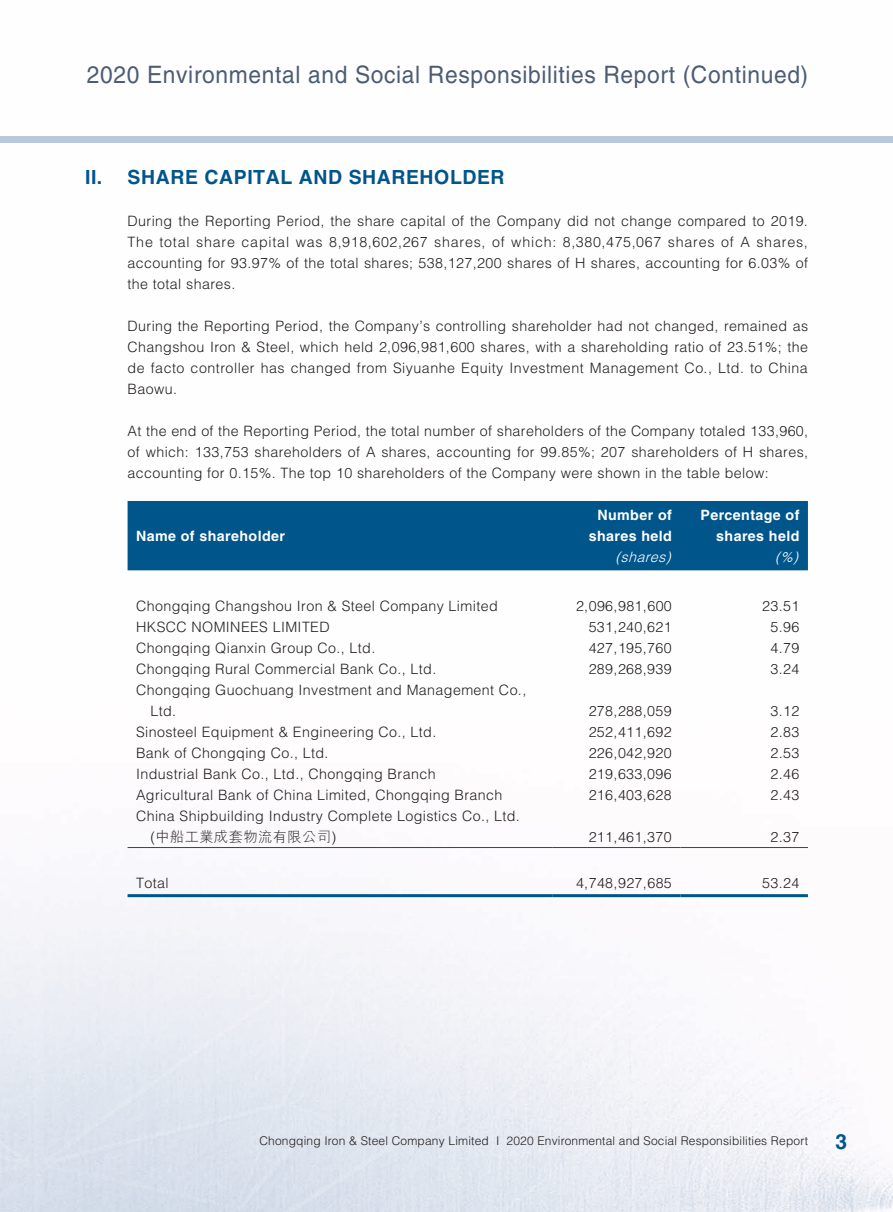
<style>
.page{position:relative;width:893px;height:1212px;background:#fff}
.page>*{position:absolute;margin:0;border:0;box-sizing:border-box;transform-origin:0 0}
.t1{font:24px "Helvetica LT Std";letter-spacing:.03em;color:#4b5d75;scale:.95 1}
.t2{font:700 21px "Helvetica LT Std";color:#00558b}
.t3{font:700 19.5px "Helvetica LT Std";letter-spacing:.03em;color:#00558b}
.t4{font:300 14.25px/21px "Helvetica LT Std";letter-spacing:.03em;color:#231f20;text-align:justify}
.t5{font:700 14.25px/21px "Helvetica LT Std";letter-spacing:.03em;color:#fff;text-align:right}
.t6{font:300 14.25px "M Hei HK";letter-spacing:.03em;color:#231f20}
.t7{font:italic 300 14.25px "Helvetica LT Std";color:#fff}
.t8{font:300 12px "Helvetica LT Std";letter-spacing:.015em;color:#231f20}
.s1{font-family:"Helvetica LT Std"}
</style>
<div class="page">
<img style="left:0;top:142px;width:893px;height:1070px">
<div style="left:0;top:136px;width:893px;height:6px;background:#b6c8dc"></div>
<div style="left:128px;top:501px;width:680px;height:69px;background:#00558b"></div>
<hr style="left:128px;top:847px;width:425px;height:1px;background:#00558b">
<hr style="left:553px;top:847px;width:127px;height:1px;background:#00558b">
<hr style="left:680px;top:847px;width:128px;height:1px;background:#00558b">
<hr style="left:128px;top:894px;width:425px;height:3px;background:#00558b">
<hr style="left:553px;top:894px;width:127px;height:3px;background:#00558b">
<hr style="left:680px;top:894px;width:128px;height:3px;background:#00558b">
<h1 class="t1" style="left:87px;top:61px;width:761px">2020 Environmental and Social Responsibilities Report (Continued)</h1>
<h3 class="t3" style="left:85px;top:165px;width:421px">II. SHARE CAPITAL AND SHAREHOLDER</h3>
<p class="t4" style="left:128px;top:210px;width:682px">During the Reporting Period, the share capital of the Company did not change compared to 2019.<br>The total share capital was 8,918,602,267 shares, of which: 8,380,475,067 shares of A shares, accounting for 93.97% of the total shares; 538,127,200 shares of H shares, accounting for 6.03% of the total shares.</p>
<p class="t4" style="left:128px;top:315px;width:682px">During the Reporting Period, the Company’s controlling shareholder had not changed, remained as Changshou Iron &amp; Steel, which held 2,096,981,600 shares, with a shareholding ratio of 23.51%; the de facto controller has changed from Siyuanhe Equity Investment Management Co., Ltd. to China Baowu.</p>
<p class="t4" style="left:128px;top:420px;width:682px">At the end of the Reporting Period, the total number of shareholders of the Company totaled 133,960, of which: 133,753 shareholders of A shares, accounting for 99.85%; 207 shareholders of H shares, accounting for 0.15%. The top 10 shareholders of the Company were shown in the table below:</p>
<p class="t5" style="left:136px;top:525px;width:150px">Name of shareholder</p>
<p class="t5" style="left:589px;top:504px;width:85px">Number of shares held</p>
<p class="t5" style="left:700px;top:504px;width:101px">Percentage of shares held</p>
<p class="t7" style="left:615px;top:548px;width:61px">(shares)</p>
<p class="t7" style="left:775px;top:548px;width:29px">(%)</p>
<p class="t4" style="left:136px;top:595px;width:363px">Chongqing Changshou Iron &amp; Steel Company Limited</p>
<p class="t4" style="left:576px;top:595px;width:97px">2,096,981,600</p>
<p class="t4" style="left:762px;top:595px;width:39px">23.51</p>
<p class="t4" style="left:136px;top:616px;width:195px">HKSCC NOMINEES LIMITED</p>
<p class="t4" style="left:589px;top:616px;width:85px">531,240,621</p>
<p class="t4" style="left:770px;top:616px;width:30px">5.96</p>
<p class="t4" style="left:136px;top:637px;width:241px">Chongqing Qianxin Group Co., Ltd.</p>
<p class="t4" style="left:589px;top:637px;width:85px">427,195,760</p>
<p class="t4" style="left:770px;top:637px;width:30px">4.79</p>
<p class="t4" style="left:136px;top:658px;width:302px">Chongqing Rural Commercial Bank Co., Ltd.</p>
<p class="t4" style="left:589px;top:658px;width:85px">289,268,939</p>
<p class="t4" style="left:770px;top:658px;width:30px">3.24</p>
<p class="t4" style="left:151px;top:679px;width:377px;text-indent:-14px">Chongqing Guochuang Investment and Management Co.,<br>Ltd.</p>
<p class="t4" style="left:589px;top:700px;width:85px">278,288,059</p>
<p class="t4" style="left:770px;top:700px;width:30px">3.12</p>
<p class="t4" style="left:136px;top:721px;width:302px">Sinosteel Equipment &amp; Engineering Co., Ltd.</p>
<p class="t4" style="left:589px;top:721px;width:85px">252,411,692</p>
<p class="t4" style="left:770px;top:721px;width:30px">2.83</p>
<p class="t4" style="left:136px;top:742px;width:194px">Bank of Chongqing Co., Ltd.</p>
<p class="t4" style="left:589px;top:742px;width:85px">226,042,920</p>
<p class="t4" style="left:770px;top:742px;width:30px">2.53</p>
<p class="t4" style="left:136px;top:763px;width:301px">Industrial Bank Co., Ltd., Chongqing Branch</p>
<p class="t4" style="left:589px;top:763px;width:85px">219,633,096</p>
<p class="t4" style="left:770px;top:763px;width:30px">2.46</p>
<p class="t4" style="left:136px;top:784px;width:368px">Agricultural Bank of China Limited, Chongqing Branch</p>
<p class="t4" style="left:589px;top:784px;width:85px">216,403,628</p>
<p class="t4" style="left:770px;top:784px;width:30px">2.43</p>
<p class="t4" style="left:136px;top:805px;width:385px">China Shipbuilding Industry Complete Logistics Co., Ltd.</p>
<p class="t6" style="left:151px;top:829px;width:187px"><span class="s1">(</span>中船工業成套物流有限公司<span class="s1">)</span></p>
<p class="t4" style="left:589px;top:826px;width:85px">211,461,370</p>
<p class="t4" style="left:770px;top:826px;width:30px">2.37</p>
<p class="t4" style="left:136px;top:872px;width:34px">Total</p>
<p class="t4" style="left:576px;top:872px;width:97px">4,748,927,685</p>
<p class="t4" style="left:762px;top:872px;width:39px">53.24</p>
<p class="t8" style="left:259px;top:1133px;width:550px">Chongqing Iron &amp; Steel Company Limited I 2020 Environmental and Social Responsibilities Report</p>
<h2 class="t2" style="left:836px;top:1129px;width:13px">3</h2>
</div>
